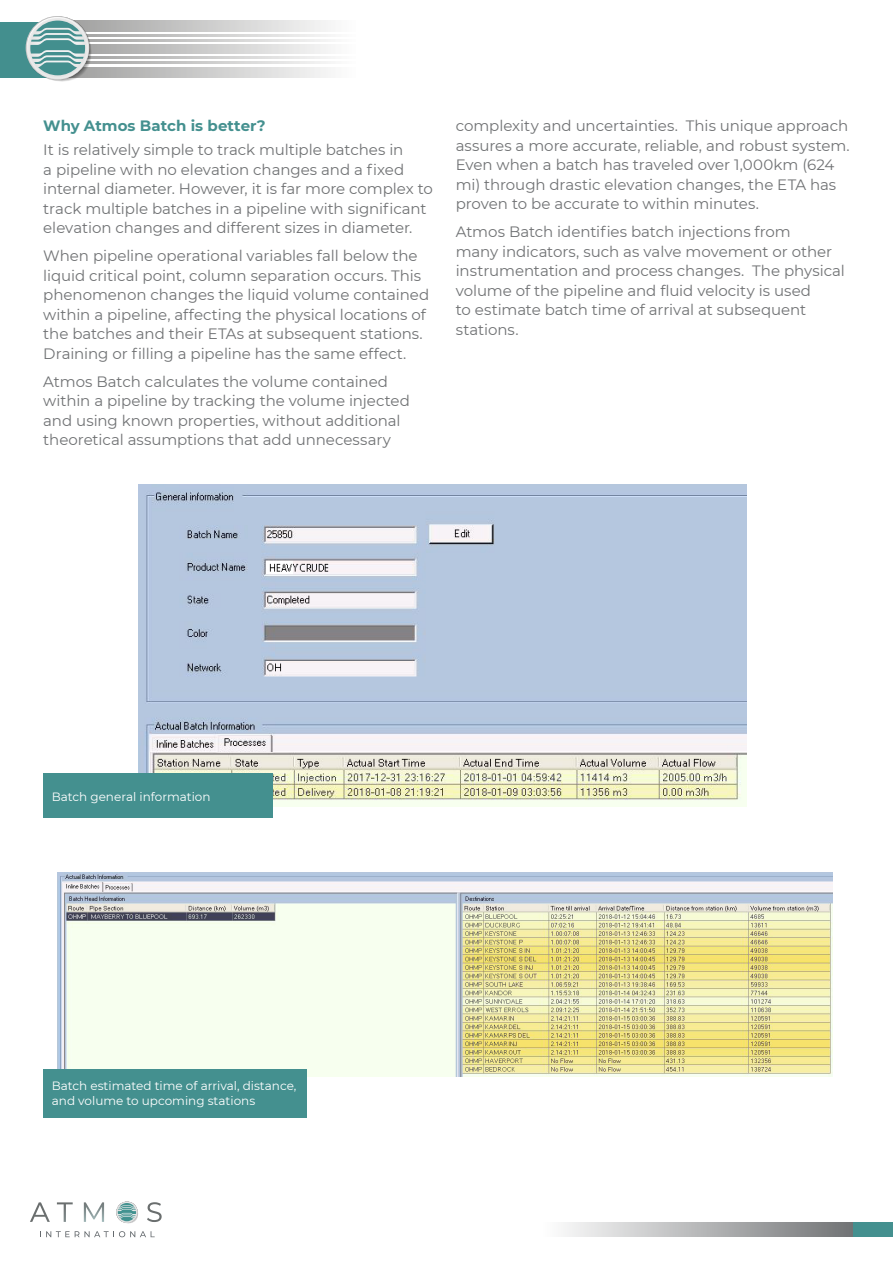
<style>
.page{position:relative;width:893px;height:1263px;background:#fff}
.page>*{position:absolute;margin:0;border:0;box-sizing:border-box;transform-origin:0 0}
.t1{font:15px/19.5px "Montserrat";letter-spacing:-.005em;color:#707274}
.t2{font:700 15px "Montserrat";color:#44908f}
.t3{font:12px/14.4px "Montserrat";color:#fff}
</style>
<div class="page">
<div style="left:853px;top:1222px;width:40px;height:15px;background:#44908f"></div>
<svg style="left:564px;top:1222px;width:289px;height:15px;background:#b2b3b4"></svg>
<svg style="left:30px;top:1202px;width:20px;height:20px"></svg>
<svg style="left:57px;top:1202px;width:16px;height:20px"></svg>
<svg style="left:84px;top:1202px;width:20px;height:20px"></svg>
<svg style="left:147px;top:1202px;width:15px;height:20px"></svg>
<svg style="left:116px;top:1202px;width:22px;height:21px"></svg>
<svg style="left:40px;top:1231px;width:115px;height:6px"></svg>
<div style="left:0;top:22px;width:58px;height:56px;background:#438f8e"></div>
<svg style="left:92px;top:21px;width:236px;height:10px;background:#cdcdcd"></svg>
<svg style="left:92px;top:67px;width:236px;height:11px;background:#cdcdcd"></svg>
<svg style="left:92px;top:45px;width:236px;height:8px;background:#cdcdcd"></svg>
<svg style="left:92px;top:34px;width:236px;height:2px"></svg>
<svg style="left:92px;top:40px;width:236px;height:2px"></svg>
<svg style="left:92px;top:62px;width:236px;height:2px"></svg>
<svg style="left:92px;top:57px;width:236px;height:2px"></svg>
<svg style="left:27px;top:17px;width:65px;height:65px"></svg>
<img style="left:138px;top:485px;width:609px;height:322px">
<img style="left:57px;top:873px;width:776px;height:204px">
<div style="left:43px;top:773px;width:230px;height:45px;background:#44908f"></div>
<div style="left:43px;top:1069px;width:264px;height:49px;background:#44908f"></div>
<p class="t2" style="left:43px;top:115px;width:224px">Why Atmos Batch is better?</p>
<p class="t1" style="left:43px;top:140px;width:391px">It is relatively simple to track multiple batches in<br>a pipeline with no elevation changes and a fixed internal diameter. However, it is far more complex to track multiple batches in a pipeline with significant elevation changes and different sizes in diameter.</p>
<p class="t1" style="left:43px;top:246px;width:387px">When pipeline operational variables fall below the liquid critical point, column separation occurs. This phenomenon changes the liquid volume contained within a pipeline, affecting the physical locations of the batches and their ETAs at subsequent stations.<br>Draining or filling a pipeline has the same effect.</p>
<p class="t1" style="left:43px;top:371px;width:368px">Atmos Batch calculates the volume contained within a pipeline by tracking the volume injected and using known properties, without additional theoretical assumptions that add unnecessary</p>
<p class="t1" style="left:456px;top:116px;width:395px">complexity and uncertainties. This unique approach assures a more accurate, reliable, and robust system.<br>Even when a batch has traveled over 1,000km (624 mi) through drastic elevation changes, the ETA has proven to be accurate to within minutes.</p>
<p class="t1" style="left:456px;top:222px;width:391px">Atmos Batch identifies batch injections from<br>many indicators, such as valve movement or other instrumentation and process changes. The physical volume of the pipeline and fluid velocity is used<br>to estimate batch time of arrival at subsequent stations.</p>
<p class="t3" style="left:52px;top:789px;width:160px">Batch general information</p>
<p class="t3" style="left:52px;top:1078px;width:246px">Batch estimated time of arrival, distance, and volume to upcoming stations</p>
</div>
